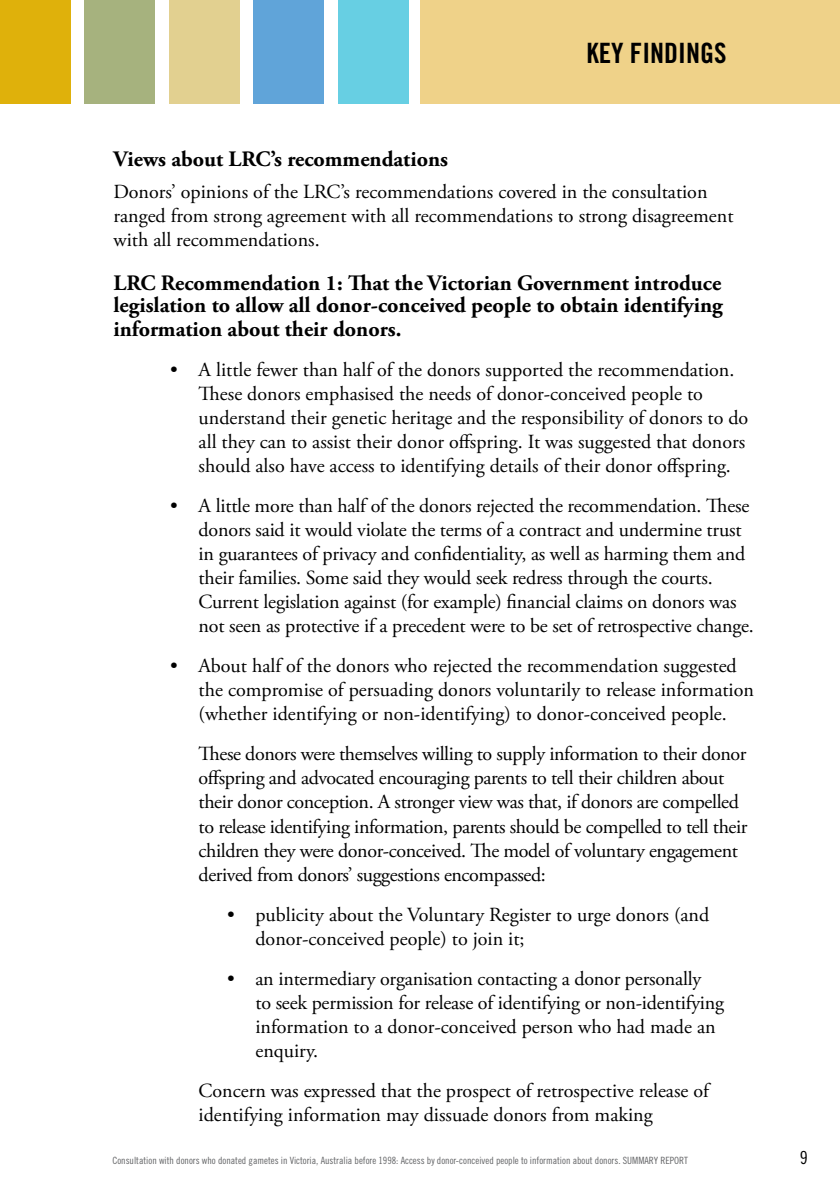
<style>
.page{position:relative;width:840px;height:1191px;background:#fff}
.page>*{position:absolute;margin:0;border:0;box-sizing:border-box;transform-origin:0 0}
.t1{font:28px "Trade Gothic Bold Cond Twenty";color:#000}
.t2{font:700 22px/22px "Adobe Garamond Pro";color:#000}
.t3{font:20px/24px "Adobe Garamond Pro";letter-spacing:-.005em;color:#000}
.t4{font:18px "Trade Gothic Cond Eighteen";color:#000}
.t5{font:10px "Trade Gothic Cond Eighteen";color:#636466}
</style>
<div class="page">
<div style="left:420px;top:0;width:419px;height:104px;background:#efd289"></div>
<div style="left:0;top:0;width:71px;height:104px;background:#dfb10b"></div>
<div style="left:253px;top:0;width:71px;height:104px;background:#60a4d9"></div>
<div style="left:84px;top:0;width:71px;height:104px;background:#a6b27e"></div>
<div style="left:338px;top:0;width:70px;height:104px;background:#67cfe3"></div>
<div style="left:169px;top:0;width:70px;height:104px;background:#e2d090"></div>
<h1 class="t1" style="left:586px;top:36px;width:141px">KEY FINDINGS</h1>
<p class="t2" style="left:113px;top:149px;width:336px">Views about LRC’s recommendations</p>
<p class="t3" style="left:113px;top:181px;width:621px">Donors’ opinions of the LRC’s recommendations covered in the consultation ranged from strong agreement with all recommendations to strong disagreement with all recommendations.</p>
<p class="t2" style="left:113px;top:273px;width:610px">LRC Recommendation 1: That the Victorian Government introduce legislation to allow all donor-conceived people to obtain identifying</p>
<p class="t2" style="left:113px;top:319px;width:289px">information about their donors.</p>
<p class="t3" style="left:198px;top:359px;width:551px;text-indent:-28px">• A little fewer than half of the donors supported the recommendation.<br>These donors emphasised the needs of donor-conceived people to understand their genetic heritage and the responsibility of donors to do all they can to assist their donor offspring. It was suggested that donors should also have access to identifying details of their donor offspring.</p>
<p class="t3" style="left:198px;top:495px;width:556px;text-indent:-28px">• A little more than half of the donors rejected the recommendation. These donors said it would violate the terms of a contract and undermine trust in guarantees of privacy and confidentiality, as well as harming them and their families. Some said they would seek redress through the courts.<br>Current legislation against (for example) financial claims on donors was not seen as protective if a precedent were to be set of retrospective change.</p>
<p class="t3" style="left:198px;top:655px;width:556px;text-indent:-28px">• About half of the donors who rejected the recommendation suggested the compromise of persuading donors voluntarily to release information (whether identifying or non-identifying) to donor-conceived people.</p>
<p class="t3" style="left:198px;top:743px;width:550px">These donors were themselves willing to supply information to their donor offspring and advocated encouraging parents to tell their children about their donor conception. A stronger view was that, if donors are compelled to release identifying information, parents should be compelled to tell their children they were donor-conceived. The model of voluntary engagement derived from donors’ suggestions encompassed:</p>
<p class="t3" style="left:255px;top:903px;width:455px;text-indent:-28px">• publicity about the Voluntary Register to urge donors (and donor-conceived people) to join it;</p>
<p class="t3" style="left:255px;top:967px;width:470px;text-indent:-28px">• an intermediary organisation contacting a donor personally<br>to seek permission for release of identifying or non-identifying information to a donor-conceived person who had made an enquiry.</p>
<p class="t3" style="left:198px;top:1079px;width:511px">Concern was expressed that the prospect of retrospective release of identifying information may dissuade donors from making</p>
<p class="t5" style="left:112px;top:1154px;width:577px">Consultation with donors who donated gametes in Victoria, Australia before 1998: Access by donor-conceived people to information about donors. SUMMARY REPORT</p>
<p class="t4" style="left:799px;top:1147px;width:9px">9</p>
</div>
